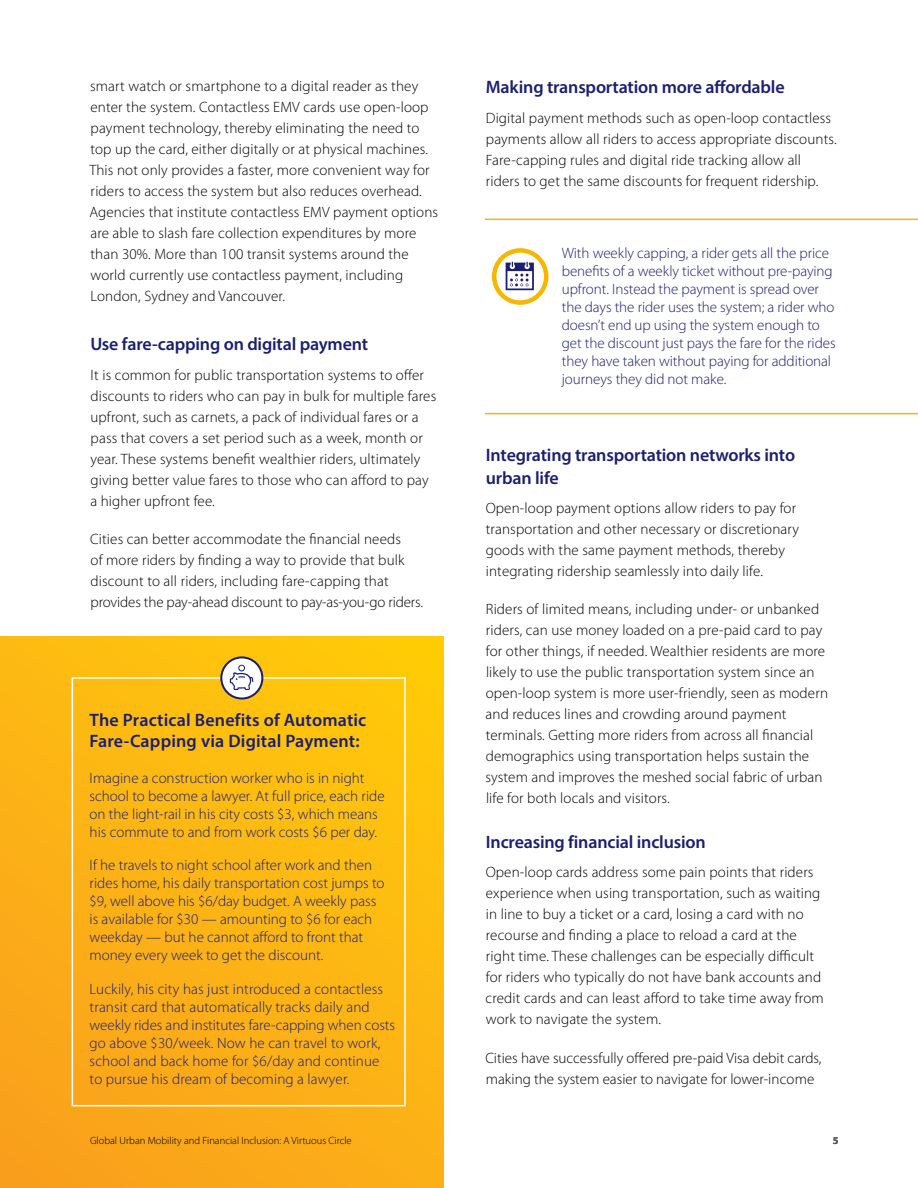
<style>
.page{position:relative;width:918px;height:1188px;background:#fff}
.page>*{position:absolute;margin:0;border:0;box-sizing:border-box;transform-origin:0 0}
.t1{font:600 18px/22.5px "Myriad Pro";letter-spacing:-.01em;color:#1a1f71}
.t2{font:600 18px/21px "Myriad Pro";letter-spacing:.01em;color:#1a1f71}
.t3{font:300 15px/21px "Myriad Pro";letter-spacing:.01em;color:#000}
.t4{font:300 15px/18px "Myriad Pro";color:#1a1f71}
.t5{font:300 10.5px "Myriad Pro";color:#000}
.t6{font:700 10.5px "Myriad Pro";color:#58595b}
</style>
<div class="page">
<div style="left:0;top:637px;width:443px;height:551px;background:linear-gradient(to bottom,#ffc40d,#faa61b)"></div>
<hr style="left:485px;top:413px;width:433px;height:1px;background:#f7b600">
<hr style="left:485px;top:219px;width:433px;height:1px;background:#f7b600">
<svg style="left:494px;top:250px;width:52px;height:53px"></svg>
<div style="left:492px;top:248px;width:57px;height:57px;border:4px solid #f7b600;border-radius:50%"></div>
<svg style="left:506px;top:261px;width:29px;height:30px"></svg>
<div style="left:72px;top:677px;width:334px;height:429px;border:2px solid #fff"></div>
<svg style="left:339px;top:1027px;width:1px;height:26px"></svg>
<svg style="left:221px;top:657px;width:41px;height:42px"></svg>
<div style="left:220px;top:656px;width:43px;height:44px;border:2px solid #1a1f71;border-radius:50%"></div>
<svg style="left:230px;top:665px;width:24px;height:25px"></svg>
<p class="t3" style="left:89px;top:76px;width:350px">smart watch or smartphone to a digital reader as they enter the system. Contactless EMV cards use open-loop payment technology, thereby eliminating the need to top up the card, either digitally or at physical machines.<br>This not only provides a faster, more convenient way for riders to access the system but also reduces overhead.<br>Agencies that institute contactless EMV payment options are able to slash fare collection expenditures by more than 30%. More than 100 transit systems around the world currently use contactless payment, including London, Sydney and Vancouver.</p>
<h3 class="t1" style="left:90px;top:332px;width:279px">Use fare-capping on digital payment</h3>
<p class="t3" style="left:90px;top:364px;width:347px">It is common for public transportation systems to ofer discounts to riders who can pay in bulk for multiple fares upfront, such as carnets, a pack of individual fares or a pass that covers a set period such as a week, month or year. These systems beneft wealthier riders, ultimately giving better value fares to those who can aford to pay a higher upfront fee.</p>
<p class="t3" style="left:90px;top:529px;width:334px">Cities can better accommodate the fnancial needs<br>of more riders by fnding a way to provide that bulk discount to all riders, including fare-capping that provides the pay-ahead discount to pay-as-you-go riders.</p>
<h3 class="t2" style="left:90px;top:709px;width:278px">The Practical Benefits of Automatic<br>Fare-Capping via Digital Payment:</h3>
<p class="t4" style="left:90px;top:769px;width:297px">Imagine a construction worker who is in night school to become a lawyer. At full price, each ride on the light-rail in his city costs $3, which means his commute to and from work costs $6 per day.</p>
<p class="t4" style="left:90px;top:856px;width:296px">If he travels to night school after work and then rides home, his daily transportation cost jumps to $9, well above his $6/day budget. A weekly pass is available for $30 — amounting to $6 for each weekday — but he cannot aford to front that money every week to get the discount.</p>
<p class="t4" style="left:90px;top:980px;width:307px">Luckily, his city has just introduced a contactless transit card that automatically tracks daily and weekly rides and institutes fare-capping when costs go above $30/week. Now he can travel to work, school and back home for $6/day and continue to pursue his dream of becoming a lawyer.</p>
<p class="t5" style="left:90px;top:1135px;width:263px">Global Urban Mobility and Financial Inclusion: A Virtuous Circle</p>
<h3 class="t1" style="left:486px;top:75px;width:300px">Making transportation more afordable</h3>
<p class="t3" style="left:486px;top:107px;width:352px">Digital payment methods such as open-loop contactless payments allow all riders to access appropriate discounts.<br>Fare-capping rules and digital ride tracking allow all riders to get the same discounts for frequent ridership.</p>
<p class="t4" style="left:562px;top:245px;width:275px">With weekly capping, a rider gets all the price benefts of a weekly ticket without pre-paying upfront. Instead the payment is spread over the days the rider uses the system; a rider who doesn’t end up using the system enough to get the discount just pays the fare for the rides they have taken without paying for additional journeys they did not make.</p>
<h3 class="t1" style="left:486px;top:443px;width:311px">Integrating transportation networks into urban life</h3>
<p class="t3" style="left:486px;top:498px;width:315px">Open-loop payment options allow riders to pay for transportation and other necessary or discretionary goods with the same payment methods, thereby integrating ridership seamlessly into daily life.</p>
<p class="t3" style="left:485px;top:599px;width:344px">Riders of limited means, including under- or unbanked riders, can use money loaded on a pre-paid card to pay for other things, if needed. Wealthier residents are more likely to use the public transportation system since an open-loop system is more user-friendly, seen as modern and reduces lines and crowding around payment terminals. Getting more riders from across all fnancial demographics using transportation helps sustain the system and improves the meshed social fabric of urban life for both locals and visitors.</p>
<h3 class="t1" style="left:486px;top:830px;width:221px">Increasing financial inclusion</h3>
<p class="t3" style="left:486px;top:862px;width:340px">Open-loop cards address some pain points that riders experience when using transportation, such as waiting in line to buy a ticket or a card, losing a card with no recourse and fnding a place to reload a card at the right time. These challenges can be especially difcult for riders who typically do not have bank accounts and credit cards and can least aford to take time away from work to navigate the system.</p>
<p class="t3" style="left:485px;top:1047px;width:338px">Cities have successfully ofered pre-paid Visa debit cards, making the system easier to navigate for lower-income</p>
<p class="t6" style="left:833px;top:1134px;width:7px">5</p>
</div>
